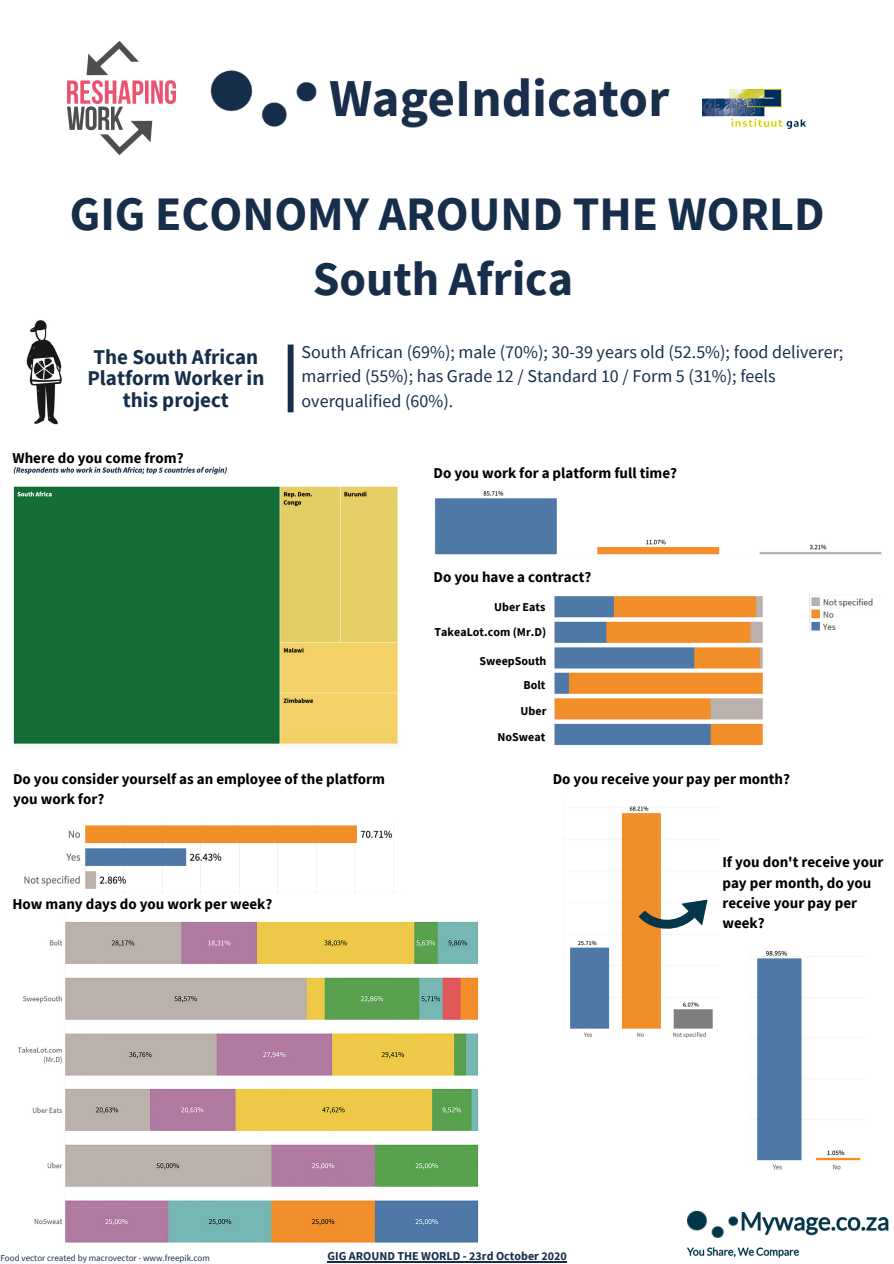
<style>
.page{position:relative;width:894px;height:1264px;background:#fff}
.page>*{position:absolute;margin:0;border:0;box-sizing:border-box;transform-origin:0 0}
.t1{font:700 48px/65.7px "Source Sans Pro";color:#172e4b;text-align:center}
.t2{font:700 21px/21.5px "Source Sans Pro";color:#172e4b;text-align:center}
.t3{font:18px/24.8px "Source Sans Pro";color:#172e4b}
.t4{font:700 15px/20.2px "Source Sans Pro";color:#000}
.t5{font:700 12px/25.3px "Source Sans Pro";color:#000;text-align:right}
.t6{font:700 12px "Source Sans Pro";color:#172e4b}
.t7{font:9px "Source Sans Pro";color:#172e4b}
</style>
<div class="page">
<img style="left:210px;top:70px;width:460px;height:58px">
<img style="left:67px;top:41px;width:108px;height:114px">
<img style="left:702px;top:89px;width:102px;height:40px">
<img style="left:26px;top:320px;width:36px;height:105px">
<svg style="left:287px;top:344px;width:6px;height:68px"></svg>
<img style="left:809px;top:594px;width:64px;height:38px">
<img style="left:13px;top:466px;width:385px;height:278px">
<img style="left:435px;top:491px;width:447px;height:64px">
<img style="left:554px;top:596px;width:209px;height:150px">
<img style="left:24px;top:823px;width:368px;height:68px">
<img style="left:570px;top:806px;width:143px;height:232px">
<svg style="left:638px;top:873px;width:75px;height:80px"></svg>
<img style="left:757px;top:950px;width:104px;height:220px">
<img style="left:686px;top:1210px;width:203px;height:48px">
<img style="left:17px;top:921px;width:462px;height:322px">
<hr style="left:327px;top:1260px;width:239px;height:1px;background:#172e4b">
<h1 class="t1" style="left:70px;top:180px;width:756px">GIG ECONOMY AROUND THE WORLD<br>South Africa</h1>
<h2 class="t2" style="left:87px;top:346px;width:178px">The South African<br>Platform Worker in this project</h2>
<p class="t4" style="left:12px;top:447px;width:173px">Where do you come from?</p>
<p class="t3" style="left:301px;top:339px;width:543px">South African (69%); male (70%); 30-39 years old (52.5%); food deliverer; married (55%); has Grade 12 / Standard 10 / Form 5 (31%); feels overqualified (60%).</p>
<p class="t4" style="left:433px;top:463px;width:245px">Do you work for a platform full time?</p>
<p class="t4" style="left:433px;top:567px;width:159px">Do you have a contract?</p>
<p class="t5" style="left:434px;top:594px;width:113px">Uber Eats<br>TakeaLot.com (Mr.D)</p>
<p class="t5" style="left:479px;top:649px;width:68px;line-height:23.7px">SweepSouth<br>Bolt</p>
<p class="t5" style="left:497px;top:697px;width:50px">Uber<br>NoSweat</p>
<p class="t4" style="left:13px;top:768px;width:373px">Do you consider yourself as an employee of the platform you work for?</p>
<p class="t4" style="left:552px;top:768px;width:239px">Do you receive your pay per month?</p>
<p class="t4" style="left:12px;top:893px;width:261px">How many days do you work per week?</p>
<p class="t7" style="left:0;top:1251px;width:211px">Food vector created by macrovector - www.freepik.com</p>
<p class="t6" style="left:327px;top:1248px;width:241px">GIG AROUND THE WORLD - 23rd October 2020</p>
<p class="t4" style="left:722px;top:851px;width:163px">If you don't receive your pay per month, do you receive your pay per week?</p>
</div>
